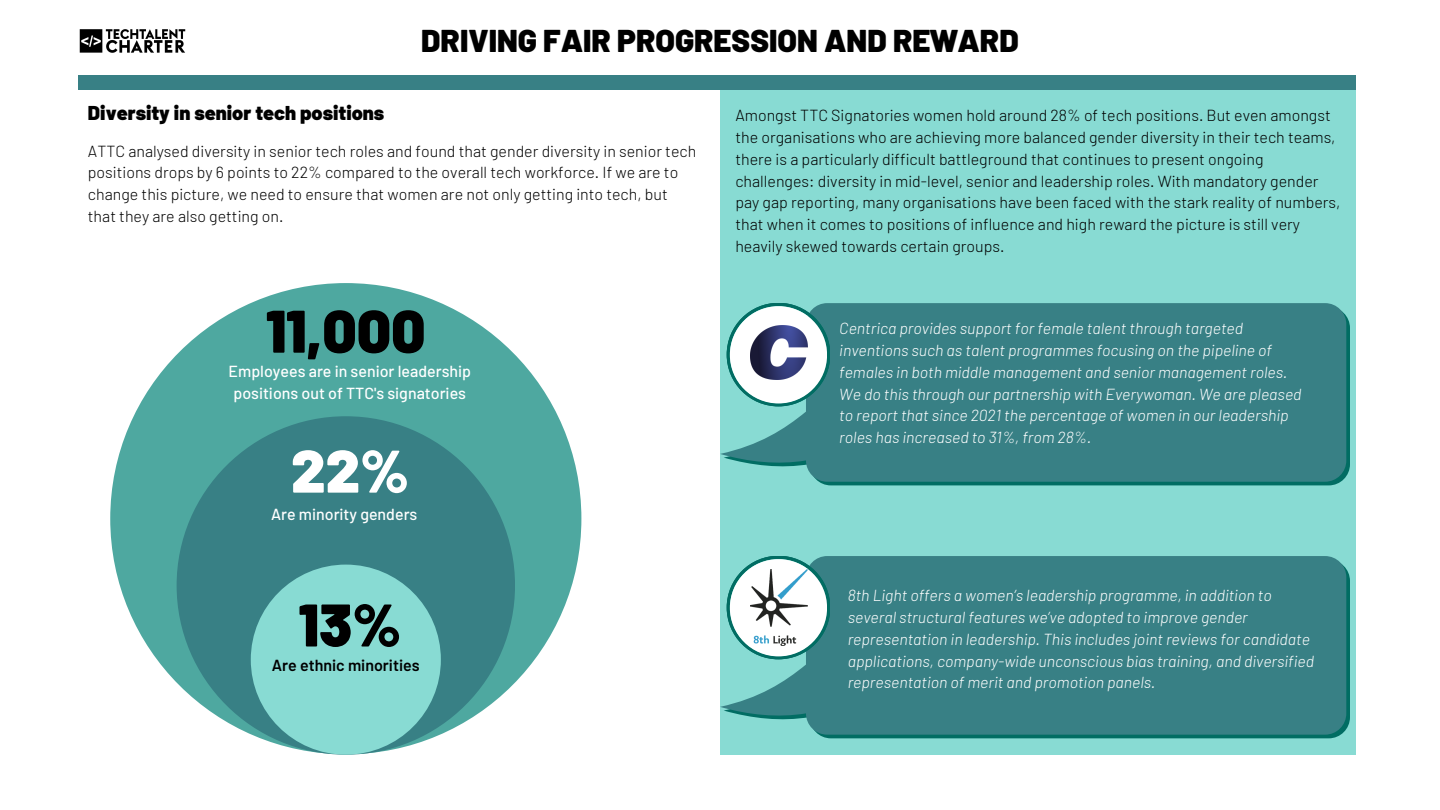
<style>
.page{position:relative;width:1440px;height:810px;background:#fff}
.page>*{position:absolute;margin:0;border:0;box-sizing:border-box;transform-origin:0 0}
.t1{font:900 60px "Barlow";color:#000}
.t2{font:900 60px "Barlow";color:#fff}
.t3{font:900 31.5px "Barlow";color:#000}
.t4{font:900 20px "Barlow";color:#000}
.t5{font:300 16px/21.8px "Barlow";color:#000}
.t6{font:italic 300 16px/21.8px "Barlow";color:#fff}
.t7{font:500 16px/21.8px "Barlow";color:#fff;text-align:center}
.t8{font:600 16px "Barlow";color:#000}
</style>
<div class="page">
<div style="left:721px;top:89px;width:635px;height:665px;background:#88dbd3"></div>
<div style="left:78px;top:75px;width:1278px;height:15px;background:#388085"></div>
<svg style="left:819px;top:316px;width:531px;height:169px;background:#087268"></svg>
<div style="left:720px;top:303px;width:626px;height:179px;background:#388085"></div>
<svg style="left:727px;top:303px;width:103px;height:103px"></svg>
<div style="left:730px;top:306px;width:97px;height:97px;background:#fff;border-radius:50%"></div>
<div style="left:110px;top:283px;width:471px;height:471px;background:#4ea8a0;border-radius:50%"></div>
<div style="left:177px;top:416px;width:338px;height:339px;background:#388085;border-radius:50%"></div>
<div style="left:251px;top:565px;width:190px;height:190px;background:#88dbd3;border-radius:50%"></div>
<img style="left:79px;top:29px;width:107px;height:24px">
<img style="left:750px;top:325px;width:57px;height:54px">
<svg style="left:819px;top:569px;width:531px;height:169px;background:#087268"></svg>
<div style="left:720px;top:556px;width:626px;height:179px;background:#388085"></div>
<svg style="left:727px;top:556px;width:103px;height:103px"></svg>
<div style="left:730px;top:559px;width:97px;height:97px;background:#fff;border-radius:50%"></div>
<img style="left:750px;top:570px;width:57px;height:76px">
<p class="t3" style="left:421px;top:20px;width:599px">DRIVING FAIR PROGRESSION AND REWARD</p>
<p class="t4" style="left:88px;top:100px;width:298px">Diversity in senior tech positions</p>
<p class="t5" style="left:88px;top:139px;width:610px">ATTC analysed diversity in senior tech roles and found that gender diversity in senior tech positions drops by 6 points to 22% compared to the overall tech workforce. If we are to change this picture, we need to ensure that women are not only getting into tech, but that they are also getting on.</p>
<p class="t1" style="left:266px;top:293px;width:161px">11,000</p>
<p class="t7" style="left:229px;top:360px;width:244px">Employees are in senior leadership positions out of TTC's signatories</p>
<p class="t2" style="left:291px;top:433px;width:119px">22%</p>
<p class="t7" style="left:271px;top:502px;width:148px">Are minority genders</p>
<p class="t1" style="left:299px;top:587px;width:104px">13%</p>
<p class="t8" style="left:272px;top:655px;width:149px">Are ethnic minorities</p>
<p class="t5" style="left:735px;top:104px;width:607px">Amongst TTC Signatories women hold around 28% of tech positions. But even amongst the organisations who are achieving more balanced gender diversity in their tech teams, there is a particularly difficult battleground that continues to present ongoing challenges: diversity in mid-level, senior and leadership roles. With mandatory gender pay gap reporting, many organisations have been faced with the stark reality of numbers, that when it comes to positions of influence and high reward the picture is still very heavily skewed towards certain groups.</p>
<p class="t6" style="left:839px;top:317px;width:464px">Centrica provides support for female talent through targeted inventions such as talent programmes focusing on the pipeline of females in both middle management and senior management roles.<br>We do this through our partnership with Everywoman. We are pleased to report that since 2021 the percentage of women in our leadership roles has increased to 31%, from 28%.</p>
<p class="t6" style="left:848px;top:584px;width:468px">8th Light offers a women’s leadership programme, in addition to several structural features we’ve adopted to improve gender representation in leadership. This includes joint reviews for candidate applications, company-wide unconscious bias training, and diversified representation of merit and promotion panels.</p>
</div>
